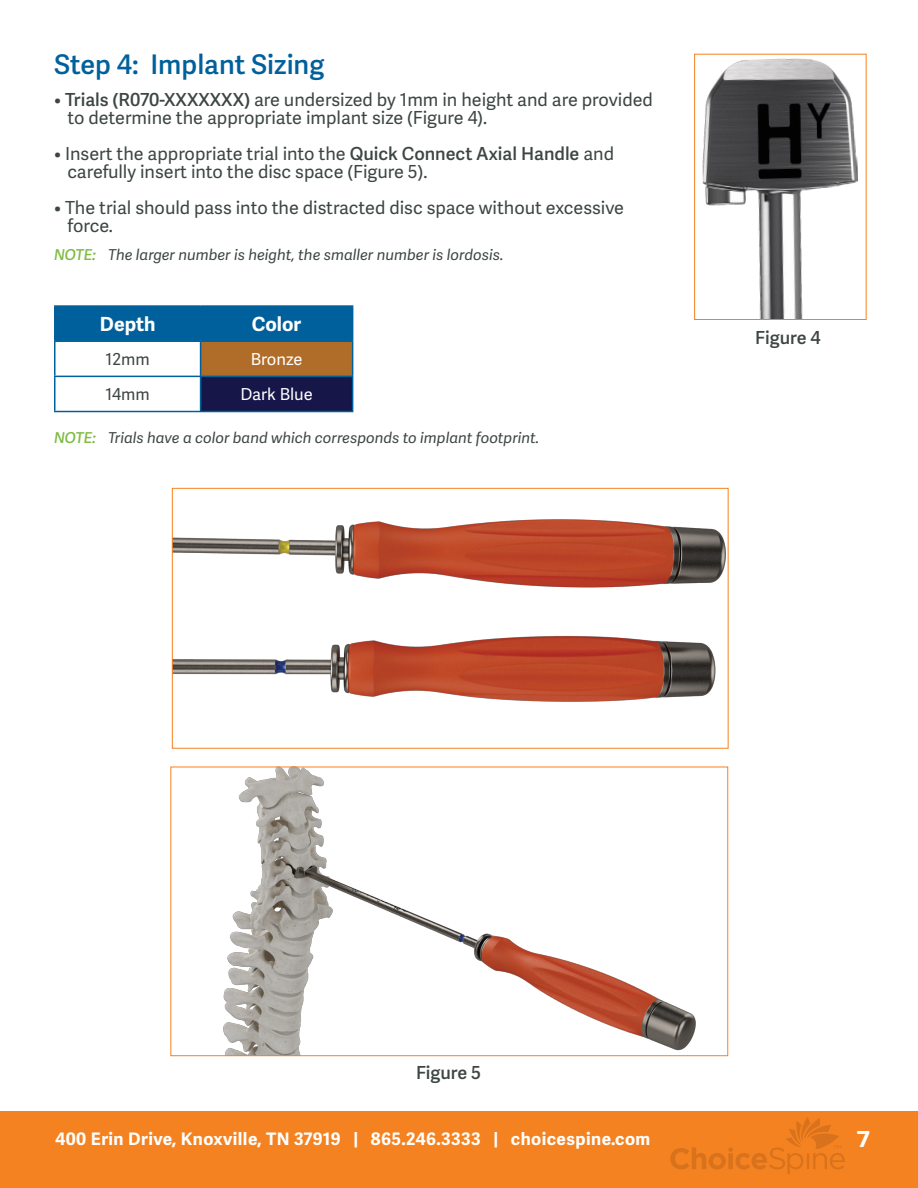
<style>
.page{position:relative;width:918px;height:1188px;background:#fff}
.page>*{position:absolute;margin:0;border:0;box-sizing:border-box;transform-origin:0 0}
.t1{font:600 27px "Adelle Sans";color:#00609c}
.t2{font:700 24px "Proxima Nova";color:#fff}
.t3{font:700 19.5px "Adelle Sans";color:#fff}
.t4{font:18px/18px "Adelle Sans";color:#3d4644}
.t5{font:600 18px "Adelle Sans";color:#3d4644}
.t6{font:700 17.25px "Adelle Sans";letter-spacing:.025em;color:#fff}
.t7{font:16.5px "Adelle Sans";color:#fff}
.t8{font:16.5px "Adelle Sans";color:#3d4644}
.t9{font:italic 15px "Adelle Sans";color:#3d4644}
.s1{font-weight:600}
.s2{font-weight:600;color:#7ebc42}
</style>
<div class="page">
<div style="left:0;top:1111px;width:918px;height:77px;background:#f58220"></div>
<svg style="left:670px;top:1117px;width:175px;height:57px"></svg>
<div style="left:56px;top:307px;width:296px;height:33px;background:#00609c"></div>
<div style="left:201px;top:341px;width:152px;height:35px;background:#b06d29"></div>
<div style="left:201px;top:376px;width:152px;height:36px;background:#161648"></div>
<hr style="left:54px;top:305px;width:147px;height:2px;background:#00609c">
<hr style="left:54px;top:307px;width:2px;height:33px;background:#00609c">
<hr style="left:201px;top:305px;width:152px;height:2px;background:#00609c">
<hr style="left:54px;top:340px;width:147px;height:2px;background:#00609c">
<hr style="left:54px;top:342px;width:2px;height:34px;background:#00609c">
<hr style="left:201px;top:340px;width:152px;height:2px;background:#00609c">
<hr style="left:54px;top:376px;width:147px;height:1px;background:#00609c">
<hr style="left:54px;top:377px;width:2px;height:34px;background:#00609c">
<hr style="left:201px;top:376px;width:152px;height:1px;background:#00609c">
<hr style="left:54px;top:411px;width:147px;height:1px;background:#00609c">
<hr style="left:201px;top:411px;width:152px;height:1px;background:#00609c">
<hr style="left:200px;top:307px;width:1px;height:33px;background:#00609c">
<hr style="left:352px;top:307px;width:1px;height:33px;background:#00609c">
<hr style="left:200px;top:342px;width:1px;height:34px;background:#00609c">
<hr style="left:352px;top:342px;width:1px;height:34px;background:#00609c">
<hr style="left:200px;top:377px;width:1px;height:34px;background:#00609c">
<hr style="left:352px;top:377px;width:1px;height:34px;background:#00609c">
<img style="left:702px;top:58px;width:156px;height:260px">
<div style="left:694px;top:54px;width:172px;height:266px;border:1px solid #f58220"></div>
<img style="left:174px;top:520px;width:551px;height:182px">
<div style="left:172px;top:488px;width:556px;height:260px;border:1px solid #f58220"></div>
<img style="left:223px;top:769px;width:473px;height:285px">
<div style="left:171px;top:767px;width:557px;height:289px;border:1px solid #f58220"></div>
<h1 class="t1" style="left:54px;top:49px;width:272px">Step 4: Implant Sizing</h1>
<p class="t4" style="left:68px;top:91px;width:587px;text-indent:-14px">• <span class="s1">Trials (R070-XXXXXXX)</span> are undersized by 1mm in height and are provided to determine the appropriate implant size (Figure 4).</p>
<p class="t4" style="left:68px;top:145px;width:548px;text-indent:-14px">• Insert the appropriate trial into the <span class="s1">Quick Connect Axial Handle</span> and carefully insert into the disc space (Figure 5).</p>
<p class="t4" style="left:68px;top:199px;width:558px;text-indent:-14px">• The trial should pass into the distracted disc space without excessive force.</p>
<p class="t9" style="left:54px;top:246px;width:451px"><span class="s2">NOTE:</span> The larger number is height, the smaller number is lordosis.</p>
<p class="t3" style="left:100px;top:312px;width:57px">Depth</p>
<p class="t3" style="left:252px;top:312px;width:51px">Color</p>
<p class="t8" style="left:106px;top:350px;width:46px">12mm</p>
<p class="t7" style="left:251px;top:350px;width:53px">Bronze</p>
<p class="t8" style="left:105px;top:385px;width:46px">14mm</p>
<p class="t7" style="left:240px;top:385px;width:74px">Dark Blue</p>
<p class="t9" style="left:54px;top:429px;width:487px"><span class="s2">NOTE:</span> Trials have a color band which corresponds to implant footprint.</p>
<p class="t5" style="left:755px;top:327px;width:67px">Figure 4</p>
<p class="t5" style="left:416px;top:1062px;width:67px">Figure 5</p>
<p class="t6" style="left:55px;top:1129px;width:597px">400 Erin Drive, Knoxville, TN 37919 | 865.246.3333 | choicespine.com</p>
<h2 class="t2" style="left:857px;top:1121px;width:15px">7</h2>
</div>
